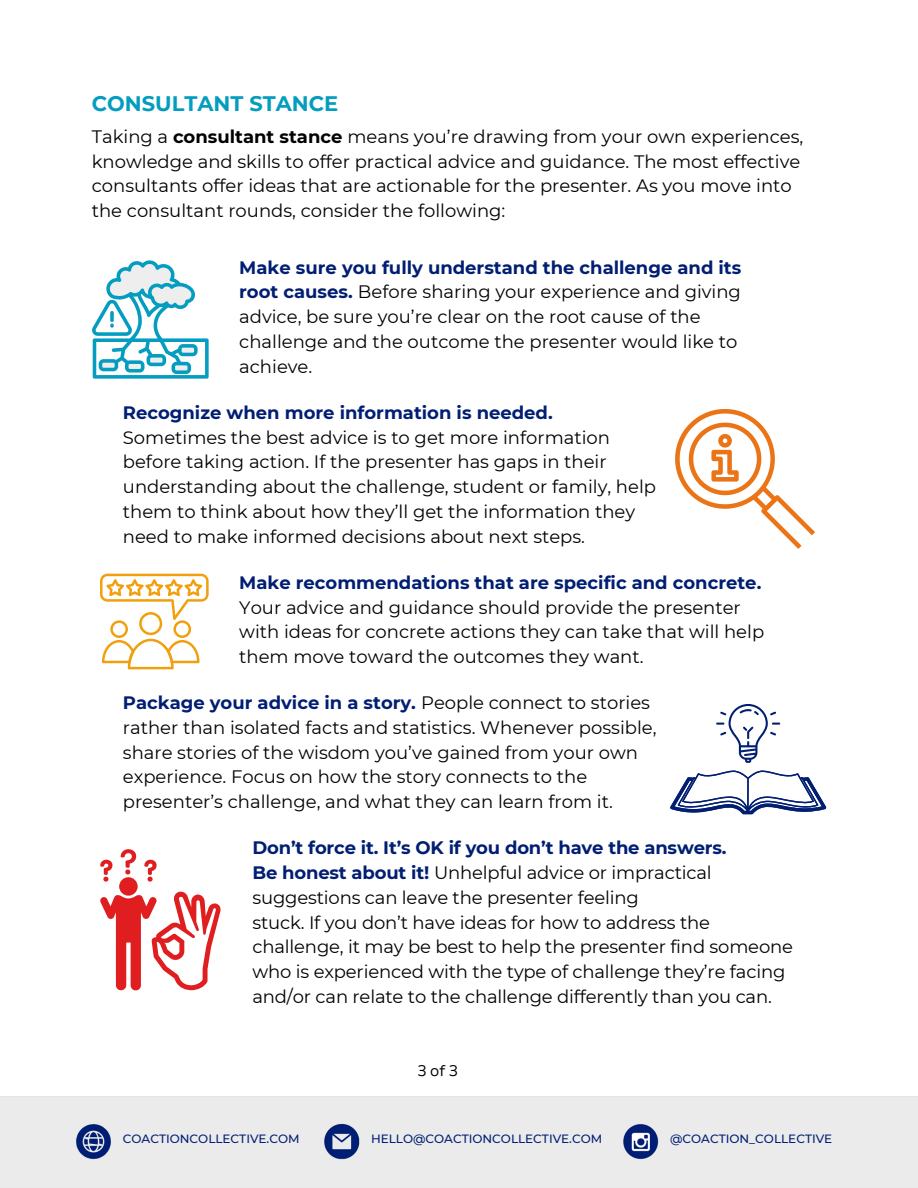
<style>
.page{position:relative;width:918px;height:1188px;background:#fff}
.page>*{position:absolute;margin:0;border:0;box-sizing:border-box;transform-origin:0 0}
.t1{font:700 21px "Montserrat";color:#049dc0}
.t2{font:18px/24.8px "Montserrat";color:#000}
.t3{font:15px "Binate Display";color:#000}
.t4{font:500 12px "Montserrat";color:#011e73}
.s1{font-weight:700}
.s2{font-weight:700;color:#011e73}
</style>
<div class="page">
<div style="left:0;top:1096px;width:918px;height:92px;background:#ebebeb"></div>
<svg style="left:92px;top:260px;width:117px;height:119px"></svg>
<svg style="left:675px;top:409px;width:140px;height:140px"></svg>
<svg style="left:100px;top:574px;width:109px;height:95px"></svg>
<svg style="left:670px;top:770px;width:156px;height:44px"></svg>
<svg style="left:716px;top:704px;width:64px;height:58px"></svg>
<svg style="left:100px;top:849px;width:121px;height:141px"></svg>
<p class="t1" style="left:92px;top:91px;width:248px">CONSULTANT STANCE</p>
<h2 class="t2" style="left:92px;top:124px;width:713px">Taking a <span class="s1">consultant stance</span> means you’re drawing from your own experiences, knowledge and skills to offer practical advice and guidance. The most effective consultants offer ideas that are actionable for the presenter. As you move into the consultant rounds, consider the following:</h2>
<h2 class="t2" style="left:239px;top:255px;width:504px"><span class="s2">Make sure you fully understand the challenge and its root causes.</span> Before sharing your experience and giving advice, be sure you’re clear on the root cause of the challenge and the outcome the presenter would like to achieve.</h2>
<h2 class="t2" style="left:123px;top:400px;width:535px"><span class="s2">Recognize when more information is needed.<br></span>Sometimes the best advice is to get more information before taking action. If the presenter has gaps in their understanding about the challenge, student or family, help them to think about how they’ll get the information they need to make informed decisions about next steps.</h2>
<p class="t2" style="left:239px;top:570px;width:527px"><span class="s2">Make recommendations that are specific and concrete.<br></span>Your advice and guidance should provide the presenter with ideas for concrete actions they can take that will help them move toward the outcomes they want.</p>
<p class="t2" style="left:123px;top:690px;width:535px"><span class="s2">Package your advice in a story.</span> People connect to stories rather than isolated facts and statistics. Whenever possible, share stories of the wisdom you’ve gained from your own experience. Focus on how the story connects to the presenter’s challenge, and what they can learn from it.</p>
<h2 class="t2" style="left:252px;top:836px;width:542px"><span class="s2">Don’t force it. It’s OK if you don’t have the answers.<br>Be honest about it!</span> Unhelpful advice or impractical suggestions can leave the presenter feeling<br>stuck. If you don’t have ideas for how to address the challenge, it may be best to help the presenter find someone who is experienced with the type of challenge they’re facing and/or can relate to the challenge differently than you can.</h2>
<p class="t3" style="left:418px;top:1056px;width:41px">3of3</p>
<h2 class="t4" style="left:123px;top:1131px;width:178px">COACTIONCOLLECTIVE.COM</h2>
<p class="t4" style="left:371px;top:1131px;width:233px">HELLO@COACTIONCOLLECTIVE.COM</p>
<p class="t4" style="left:670px;top:1131px;width:164px">@COACTION_COLLECTIVE</p>
</div>
